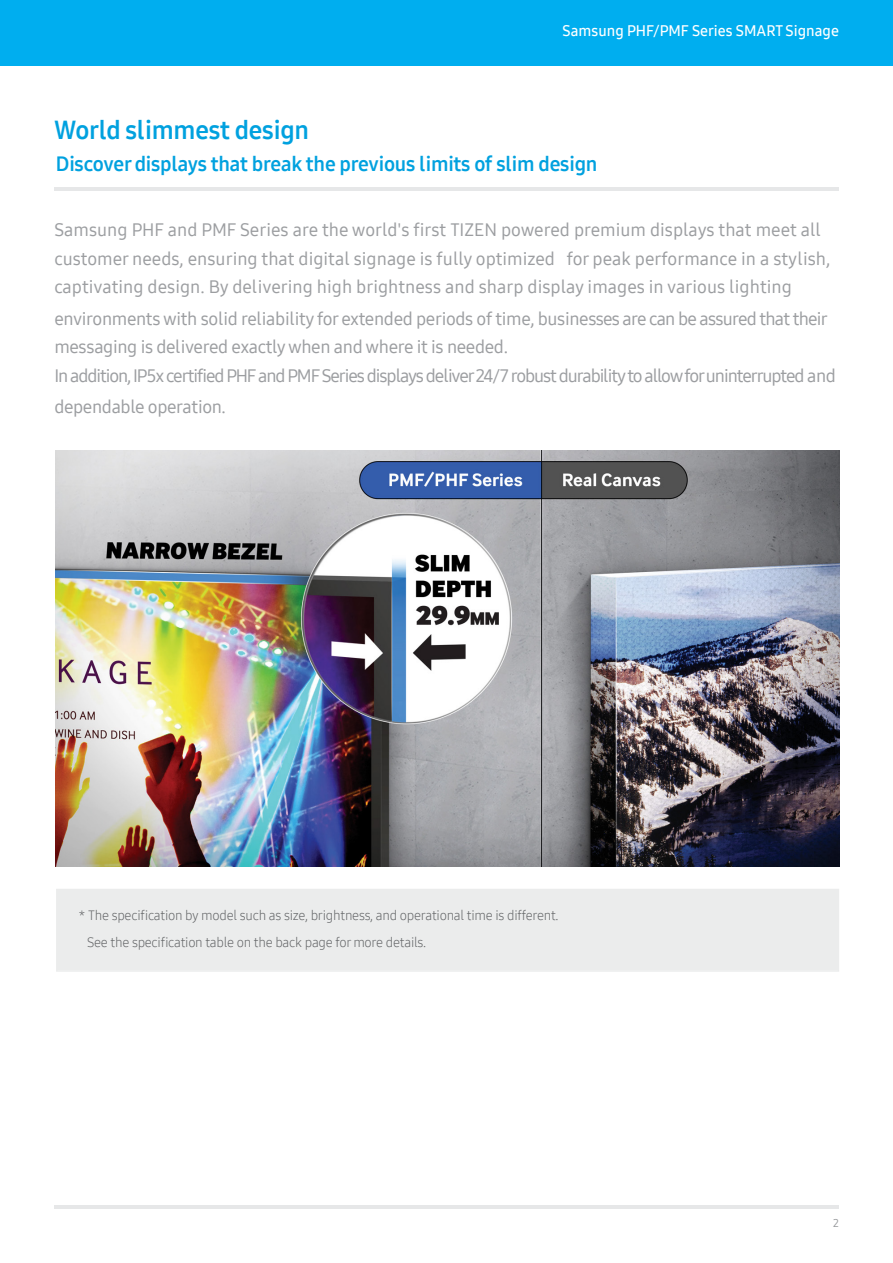
<style>
.page{position:relative;width:893px;height:1263px;background:#fff}
.page>*{position:absolute;margin:0;border:0;box-sizing:border-box;transform-origin:0 0}
.t1{font:25.5px "Samsung One 700";letter-spacing:-.01em;color:#00a1df}
.t2{font:20.25px "Samsung One 700";letter-spacing:-.01em;color:#00a1df}
.t3{font:18px/28.5px "Samsung One 500";color:#9c9ea1}
.t4{font:18px/28.5px "Samsung One 500";letter-spacing:-.04em;color:#9c9ea1}
.t5{font:18px "Samsung One 500";letter-spacing:-.02em;color:#9c9ea1}
.t6{font:15px "Samsung One 600";color:#fff}
.t7{font:13.5px/27px "Samsung One 300";letter-spacing:-.02em;color:#626466}
.t8{font:11.25px "Samsung One 400";color:#939598}
</style>
<div class="page">
<div style="left:0;top:0;width:893px;height:66px;background:#00aeef"></div>
<hr style="left:54px;top:1206px;width:785px;height:3px;background:#e6e7e8">
<img style="left:56px;top:450px;width:783px;height:416px">
<div style="left:56px;top:889px;width:783px;height:83px;background:#ebecec"></div>
<hr style="left:54px;top:187px;width:785px;height:3px;background:#e6e7e8">
<p class="t6" style="left:563px;top:21px;width:278px">Samsung PHF/PMF Series SMART Signage</p>
<h1 class="t1" style="left:54px;top:113px;width:257px">World slimmest design</h1>
<p class="t2" style="left:56px;top:150px;width:543px">Discover displays that break the previous limits of slim design</p>
<p class="t3" style="left:54px;top:215px;width:777px">Samsung PHF and PMF Series are the world's first TIZEN powered premium displays that meet all customer needs, ensuring that digital signage is fully optimized for peak performance in a stylish, captivating design. By delivering high brightness and sharp display images in various lighting</p>
<p class="t4" style="left:54px;top:304px;width:783px">environments with solid reliability for extended periods of time, businesses are can be assured that their messaging is delivered exactly when and where it is needed.<br>In addition, IP5x certified PHF and PMF Series displays deliver 24/7 robust durability to allow for uninterrupted and</p>
<p class="t5" style="left:54px;top:395px;width:173px">dependable operation.</p>
<p class="t7" style="left:87px;top:901px;width:473px;text-indent:-9px">* The specification by model such as size, brightness, and operational time is different.<br>See the specification table on the back page for more details.</p>
<p class="t8" style="left:833px;top:1215px;width:7px">2</p>
</div>
